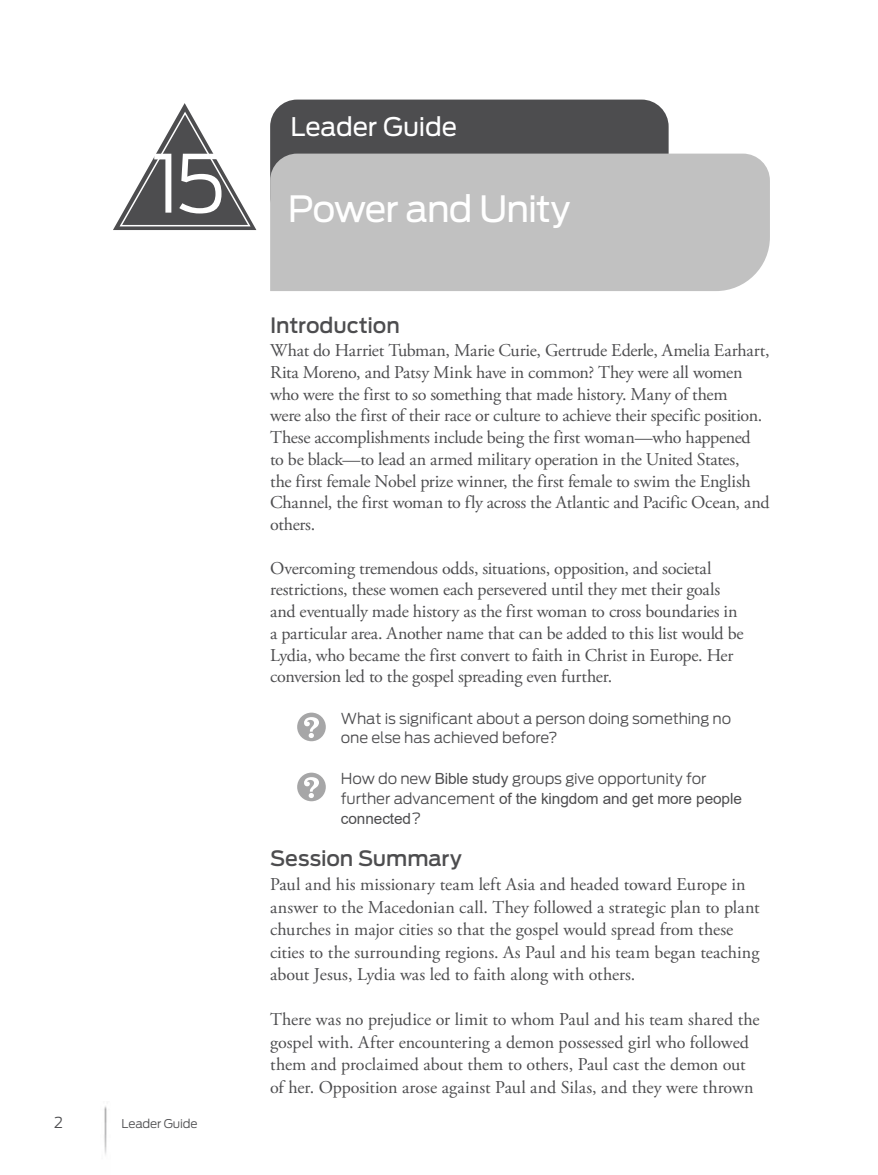
<style>
.page{position:relative;width:878px;height:1175px;background:#fff}
.page>*{position:absolute;margin:0;border:0;box-sizing:border-box;transform-origin:0 0}
.t1{font:300 79.5px "Antenna";color:#fff}
.t2{font:36px "Antenna";letter-spacing:-.035em;color:#fff}
.t3{font:25.5px "Antenna";letter-spacing:-.005em;color:#fff}
.t4{font:500 21px "Antenna";letter-spacing:-.005em;color:#4d4d4f}
.t5{font:18px/21.8px "Adobe Garamond Pro";letter-spacing:-.01em;color:#4d4d4f}
.t6{font:15.3px/20px "Arial";letter-spacing:-.005em;color:#4d4d4f}
.t7{font:300 15px/19.5px "Antenna";letter-spacing:-.01em;color:#4d4d4f}
.t8{font:300 12px "Antenna";letter-spacing:-.01em;color:#4d4d4f}
.s1{font-family:"Arial";font-weight:400;font-size:15.3px}
.s2{font-family:"Antenna";font-weight:300;font-size:15px}
.s3{font-family:"Antenna";font-weight:300}
</style>
<div class="page">
<div style="left:270px;top:100px;width:398px;height:123px;background:#4d4d4f;border-radius:27px"></div>
<div style="left:270px;top:154px;width:500px;height:137px;background:#c1c1c1"></div>
<img style="left:104px;top:1106px;width:3px;height:49px">
<svg style="left:297px;top:712px;width:29px;height:29px"></svg>
<svg style="left:297px;top:772px;width:29px;height:29px"></svg>
<svg style="left:113px;top:103px;width:143px;height:127px"></svg>
<h1 class="t1" style="left:151px;top:136px;width:76px">15</h1>
<p class="t7" style="left:54px;top:1112px;width:10px">2</p>
<p class="t8" style="left:122px;top:1116px;width:78px">Leader Guide</p>
<h3 class="t3" style="left:290px;top:112px;width:168px">Leader Guide</h3>
<h2 class="t2" style="left:288px;top:187px;width:284px">Power and Unity</h2>
<p class="t4" style="left:270px;top:313px;width:131px">Introduction</p>
<p class="t5" style="left:270px;top:340px;width:501px">What do Harriet Tubman, Marie Curie, Gertrude Ederle, Amelia Earhart, Rita Moreno, and Patsy Mink have in common? They were all women who were the first to so something that made history. Many of them<br>were also the first of their race or culture to achieve their specific position.<br>These accomplishments include being the first woman—who happened<br>to be black—to lead an armed military operation in the United States,<br>the first female Nobel prize winner, the first female to swim the English Channel, the first woman to fly across the Atlantic and Pacific Ocean, and others.</p>
<p class="t5" style="left:270px;top:557px;width:475px">Overcoming tremendous odds, situations, opposition, and societal restrictions, these women each persevered until they met their goals and eventually made history as the first woman to cross boundaries in a particular area. Another name that can be added to this list would be Lydia, who became the first convert to faith in Christ in Europe. Her conversion led to the gospel spreading even further.</p>
<p class="t7" style="left:341px;top:708px;width:392px">What is significant about a person doing something no one else has achieved before?</p>
<p class="t7" style="left:341px;top:768px;width:367px">How do new <span class="s1">Bible study</span> groups give opportunity for</p>
<p class="t6" style="left:341px;top:788px;width:402px"><span class="s2">further advancement</span> of the kingdom and get more people connected<span class="s3">?</span></p>
<p class="t4" style="left:270px;top:846px;width:193px">Session Summary</p>
<p class="t5" style="left:270px;top:874px;width:491px;line-height:22.5px">Paul and his missionary team left Asia and headed toward Europe in answer to the Macedonian call. They followed a strategic plan to plant churches in major cities so that the gospel would spread from these cities to the surrounding regions. As Paul and his team began teaching about Jesus, Lydia was led to faith along with others.</p>
<p class="t5" style="left:270px;top:1009px;width:491px;line-height:22.5px">There was no prejudice or limit to whom Paul and his team shared the gospel with. After encountering a demon possessed girl who followed them and proclaimed about them to others, Paul cast the demon out of her. Opposition arose against Paul and Silas, and they were thrown</p>
</div>
